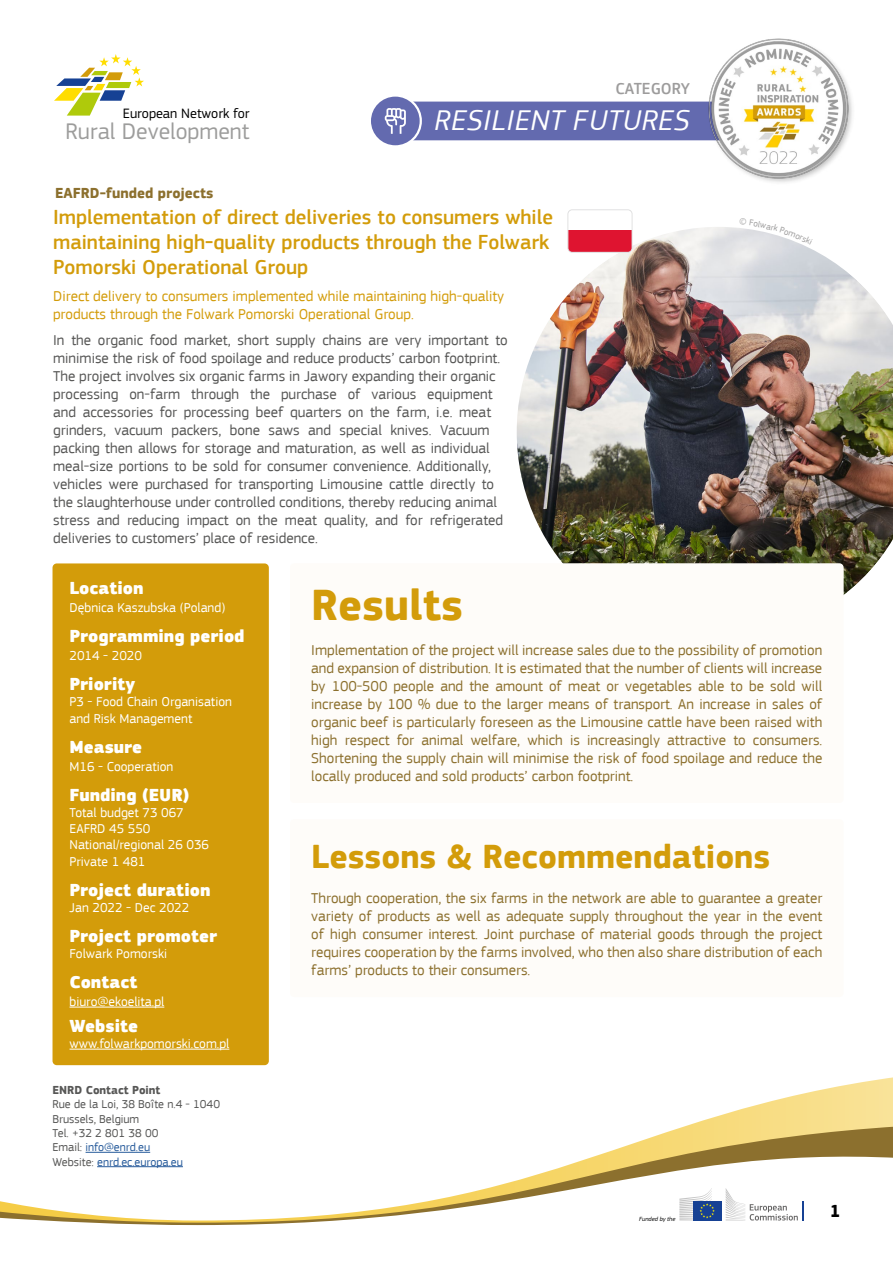
<style>
.page{position:relative;width:893px;height:1263px;background:#fff}
.page>*{position:absolute;margin:0;border:0;box-sizing:border-box;transform-origin:0 0}
.t1{font:700 45px "EC Square Sans Pro";color:#d39c0a}
.t2{font:700 34.5px "EC Square Sans Pro";color:#d39c0a}
.t3{font:italic 30px "EC Square Sans Pro";letter-spacing:.02em;color:#fff}
.t4{font:23.55px "EC Square Sans Pro";color:#9d9d9c}
.t5{font:500 21px/25.2px "EC Square Sans Pro";color:#d39c0a}
.t6{font:900 18px "EC Square Sans Pro Extra";color:#fff}
.t7{font:700 18px "EC Square Sans Pro";color:#000}
.t8{font:500 16.5px "EC Square Sans Pro";color:#9d9c9c}
.t9{font:15px/18px "EC Square Sans Pro";color:#8c702e;text-align:justify}
.t10{font:15px/18px "EC Square Sans Pro";color:#575756}
.t11{font:15px/18px "EC Square Sans Pro";color:#d39c0a}
.t12{font:700 15px "EC Square Sans Pro";color:#8c702e}
.t13{font:14.1px "EC Square Sans Pro";color:#000}
.t14{font:13.5px/16.2px "EC Square Sans Pro";color:#fff}
.t15{font:12px/14.4px "EC Square Sans Pro";color:#575756}
.t16{font:700 12px "EC Square Sans Pro";color:#575756}
.t17{font:italic 6.15px "EC Square Sans Pro";color:#000}
.s1{color:#275b9b}
</style>
<div class="page">
<svg style="left:686px;top:1077px;width:207px;height:49px"></svg>
<svg style="left:629px;top:1126px;width:264px;height:19px;background:#d4bb71"></svg>
<svg style="left:0;top:1145px;width:893px;height:81px"></svg>
<svg style="left:726px;top:1189px;width:78px;height:31px"></svg>
<div style="left:693px;top:1201px;width:28px;height:19px;background:#164194"></div>
<svg style="left:679px;top:1189px;width:36px;height:31px"></svg>
<svg style="left:54px;top:54px;width:90px;height:62px"></svg>
<img style="left:517px;top:221px;width:376px;height:374px">
<div style="left:290px;top:563px;width:554px;height:240px;background:#fefcf9;border-radius:4px"></div>
<div style="left:53px;top:563px;width:216px;height:502px;background:#d39c0a;border-radius:4px"></div>
<hr style="left:70px;top:1007px;width:94px;height:1px;background:#fff">
<hr style="left:70px;top:1049px;width:159px;height:1px;background:#fff">
<div style="left:568px;top:230px;width:63px;height:22px;background:#df1430"></div>
<div style="left:568px;top:210px;width:63px;height:20px;background:#fff"></div>
<div style="left:567px;top:209px;width:65px;height:44px;border:1px solid #e3e3e3;border-radius:4px"></div>
<div style="left:391px;top:102px;width:355px;height:38px;background:#636aaf;border-radius:19px"></div>
<img style="left:701px;top:38px;width:151px;height:145px">
<hr style="left:86px;top:1152px;width:64px;height:1px;background:#275b9b">
<hr style="left:97px;top:1166px;width:86px;height:1px;background:#275b9b">
<div style="left:370px;top:95px;width:51px;height:51px;background:#636aaf;border-radius:50%"></div>
<div style="left:369px;top:94px;width:53px;height:54px;border:2px solid #fff;border-radius:50%"></div>
<div style="left:290px;top:819px;width:554px;height:178px;background:#fefcf9;border-radius:4px"></div>
<svg style="left:385px;top:108px;width:21px;height:26px"></svg>
<svg style="left:740px;top:221px;width:73px;height:24px"></svg>
<p class="t13" style="left:123px;top:105px;width:128px">European Network for</p>
<h3 class="t4" style="left:66px;top:117px;width:185px">Rural Development</h3>
<p class="t8" style="left:616px;top:79px;width:76px">CATEGORY</p>
<h3 class="t3" style="left:435px;top:103px;width:256px">RESILIENT FUTURES</h3>
<p class="t12" style="left:55px;top:185px;width:160px">EAFRD-funded projects</p>
<h3 class="t5" style="left:53px;top:205px;width:501px">Implementation of direct deliveries to consumers while maintaining high-quality products through the Folwark<br>Pomorski Operational Group</h3>
<p class="t11" style="left:53px;top:287px;width:453px">Direct delivery to consumers implemented while maintaining high-quality products through the Folwark Pomorski Operational Group.</p>
<p class="t10" style="left:53px;top:331px;width:456px">In the organic food market, short supply chains are very important to minimise the risk of food spoilage and reduce products’ carbon footprint.<br>The project involves six organic farms in Jawory expanding their organic processing on-farm through the purchase of various equipment and accessories for processing beef quarters on the farm, i.e. meat grinders, vacuum packers, bone saws and special knives. Vacuum packing then allows for storage and maturation, as well as individual meal-size portions to be sold for consumer convenience. Additionally, vehicles were purchased for transporting Limousine cattle directly to the slaughterhouse under controlled conditions, thereby reducing animal stress and reducing impact on the meat quality, and for refrigerated deliveries to customers’ place of residence.</p>
<p class="t6" style="left:70px;top:577px;width:76px">Location</p>
<p class="t14" style="left:70px;top:599px;width:157px">Dębnica Kaszubska (Poland)</p>
<p class="t6" style="left:70px;top:625px;width:177px">Programming period</p>
<p class="t14" style="left:70px;top:648px;width:74px">2014 - 2020</p>
<p class="t6" style="left:70px;top:673px;width:67px">Priority</p>
<p class="t14" style="left:70px;top:694px;width:164px">P3 - Food Chain Organisation and Risk Management</p>
<p class="t6" style="left:70px;top:735px;width:74px">Measure</p>
<p class="t14" style="left:70px;top:758px;width:105px">M16 - Cooperation</p>
<p class="t6" style="left:70px;top:784px;width:121px">Funding (EUR)</p>
<p class="t14" style="left:70px;top:804px;width:141px">Total budget 73 067<br>EAFRD 45 550<br>National/regional 26 036<br>Private 1 481</p>
<p class="t6" style="left:70px;top:878px;width:143px">Project duration</p>
<p class="t14" style="left:70px;top:899px;width:121px">Jan 2022 - Dec 2022</p>
<p class="t6" style="left:70px;top:925px;width:149px">Project promoter</p>
<p class="t14" style="left:70px;top:946px;width:99px">Folwark Pomorski</p>
<p class="t6" style="left:70px;top:971px;width:69px">Contact</p>
<p class="t14" style="left:70px;top:994px;width:96px">biuro@ekoelita.pl</p>
<p class="t6" style="left:70px;top:1015px;width:70px">Website</p>
<p class="t14" style="left:70px;top:1036px;width:161px">www.folwarkpomorski.com.pl</p>
<p class="t16" style="left:53px;top:1083px;width:110px">ENRD Contact Point</p>
<p class="t15" style="left:53px;top:1097px;width:169px">Rue de la Loi, 38 Boîte n.4 - 1040<br>Brussels, Belgium<br>Tel. +32 2 801 38 00<br>Email: <span class="s1">info@enrd.eu<br></span>Website: <span class="s1">enrd.ec.europa.eu</span></p>
<h1 class="t1" style="left:311px;top:578px;width:153px">Results</h1>
<p class="t9" style="left:311px;top:641px;width:513px">Implementation of the project will increase sales due to the possibility of promotion and expansion of distribution. It is estimated that the number of clients will increase by 100-500 people and the amount of meat or vegetables able to be sold will increase by 100 % due to the larger means of transport. An increase in sales of organic beef is particularly foreseen as the Limousine cattle have been raised with high respect for animal welfare, which is increasingly attractive to consumers.<br>Shortening the supply chain will minimise the risk of food spoilage and reduce the locally produced and sold products’ carbon footprint.</p>
<h2 class="t2" style="left:311px;top:836px;width:461px">Lessons &amp; Recommendations</h2>
<p class="t9" style="left:311px;top:889px;width:513px">Through cooperation, the six farms in the network are able to guarantee a greater variety of products as well as adequate supply throughout the year in the event of high consumer interest. Joint purchase of material goods through the project requires cooperation by the farms involved, who then also share distribution of each farms’ products to their consumers.</p>
<p class="t17" style="left:639px;top:1215px;width:38px">Funded by the</p>
<p class="t7" style="left:830px;top:1200px;width:12px">1</p>
</div>
